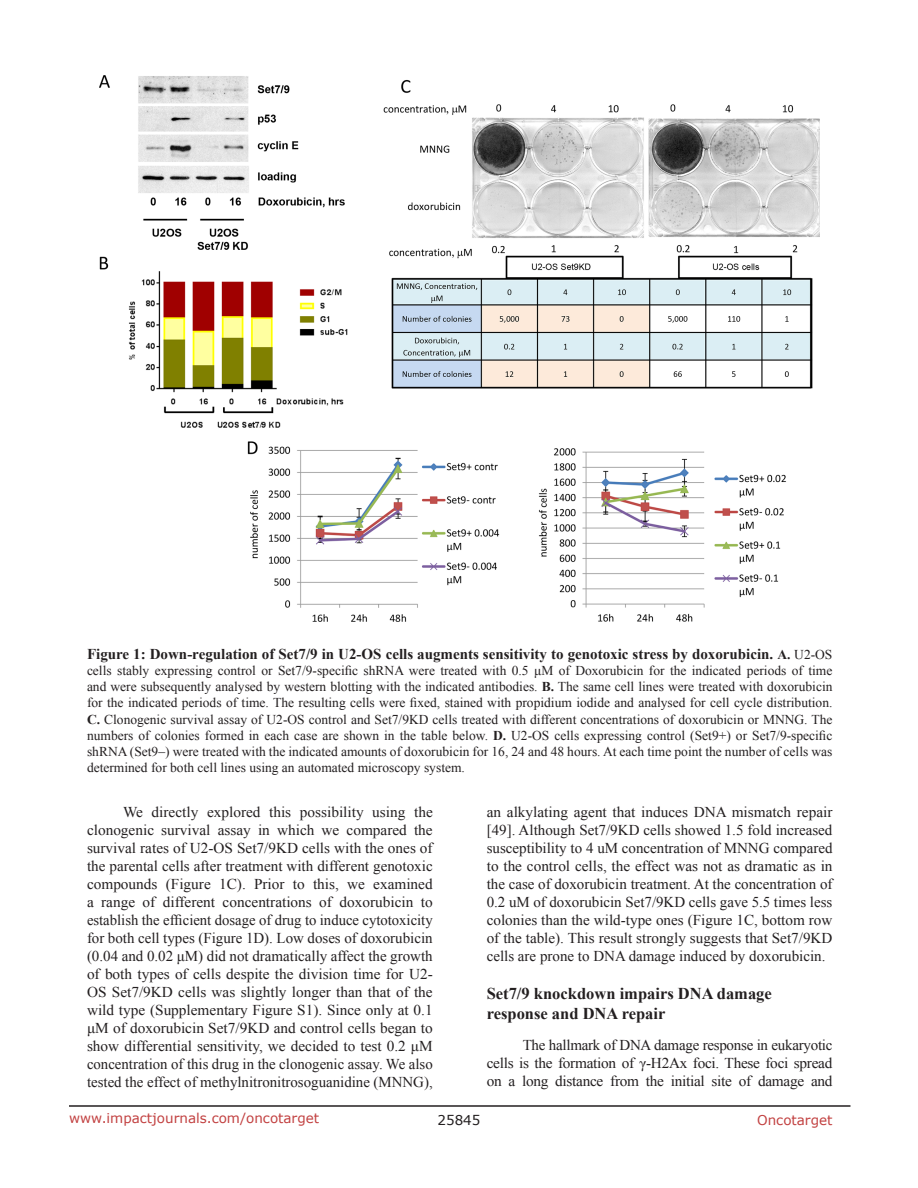
<style>
.page{position:relative;width:918px;height:1188px;background:#fff}
.page>*{position:absolute;margin:0;border:0;box-sizing:border-box;transform-origin:0 0}
.SubHeading{font:700 16.5px/19.8px "Times New Roman";color:#231f20}
.BodyText{font:15px/18px "Times New Roman";color:#231f20;text-align:justify}
.FigureText{font:700 15px "Times New Roman";color:#231f20}
.FigureText-2{font:13.5px/16.2px "Times New Roman";color:#231f20;text-align:justify}
.t1{font:13.5px "Verdana";color:#c24141}
.t2{font:13.5px "Verdana";color:#231f20}
.s1{font-size:13.5px}
.s2{font-weight:400;font-size:13.5px}
.s3{font-weight:700}
</style>
<div class="page">
<hr style="left:69px;top:1105px;width:781px;height:2px;background:#231f20">
<img style="left:100px;top:76px;width:720px;height:545px">
<p class="FigureText" style="left:87px;top:643px;width:747px">Figure 1: Down-regulation of Set7/9 in U2-OS cells augments sensitivity to genotoxic stress by doxorubicin. <span class="s1">A.</span> <span class="s2">U2-OS</span></p>
<p class="FigureText-2" style="left:87px;top:662px;width:747px">cells stably expressing control or Set7/9-specific shRNA were treated with 0.5 μM of Doxorubicin for the indicated periods of time and were subsequently analysed by western blotting with the indicated antibodies. <span class="s3">B.</span> The same cell lines were treated with doxorubicin for the indicated periods of time. The resulting cells were fixed, stained with propidium iodide and analysed for cell cycle distribution.<br><span class="s3">C.</span> Clonogenic survival assay of U2-OS control and Set7/9KD cells treated with different concentrations of doxorubicin or MNNG. The numbers of colonies formed in each case are shown in the table below. <span class="s3">D.</span> U2-OS cells expressing control (Set9+) or Set7/9-specific shRNA (Set9–) were treated with the indicated amounts of doxorubicin for 16, 24 and 48 hours. At each time point the number of cells was determined for both cell lines using an automated microscopy system.</p>
<p class="BodyText" style="left:87px;top:803px;width:347px;text-indent:36px">We directly explored this possibility using the clonogenic survival assay in which we compared the survival rates of U2-OS Set7/9KD cells with the ones of the parental cells after treatment with different genotoxic compounds (Figure 1C). Prior to this, we examined a range of different concentrations of doxorubicin to establish the efficient dosage of drug to induce cytotoxicity for both cell types (Figure 1D). Low doses of doxorubicin (0.04 and 0.02 μM) did not dramatically affect the growth of both types of cells despite the division time for U2- OS Set7/9KD cells was slightly longer than that of the wild type (Supplementary Figure S1). Since only at 0.1 μM of doxorubicin Set7/9KD and control cells began to show differential sensitivity, we decided to test 0.2 μM concentration of this drug in the clonogenic assay. We also tested the effect of methylnitronitrosoguanidine (MNNG),</p>
<p class="BodyText" style="left:487px;top:803px;width:347px">an alkylating agent that induces DNA mismatch repair [49]. Although Set7/9KD cells showed 1.5 fold increased susceptibility to 4 uM concentration of MNNG compared to the control cells, the effect was not as dramatic as in the case of doxorubicin treatment. At the concentration of 0.2 uM of doxorubicin Set7/9KD cells gave 5.5 times less colonies than the wild-type ones (Figure 1C, bottom row of the table). This result strongly suggests that Set7/9KD cells are prone to DNA damage induced by doxorubicin.</p>
<p class="SubHeading" style="left:487px;top:983px;width:287px">Set7/9 knockdown impairs DNA damage response and DNA repair</p>
<p class="BodyText" style="left:487px;top:1036px;width:347px;text-indent:36px">The hallmark of DNA damage response in eukaryotic cells is the formation of γ-H2Ax foci. These foci spread on a long distance from the initial site of damage and</p>
<p class="t1" style="left:69px;top:1109px;width:252px">www.impactjournals.com/oncotarget</p>
<p class="t2" style="left:438px;top:1111px;width:44px">25845</p>
<p class="t1" style="left:757px;top:1111px;width:77px">Oncotarget</p>
</div>
